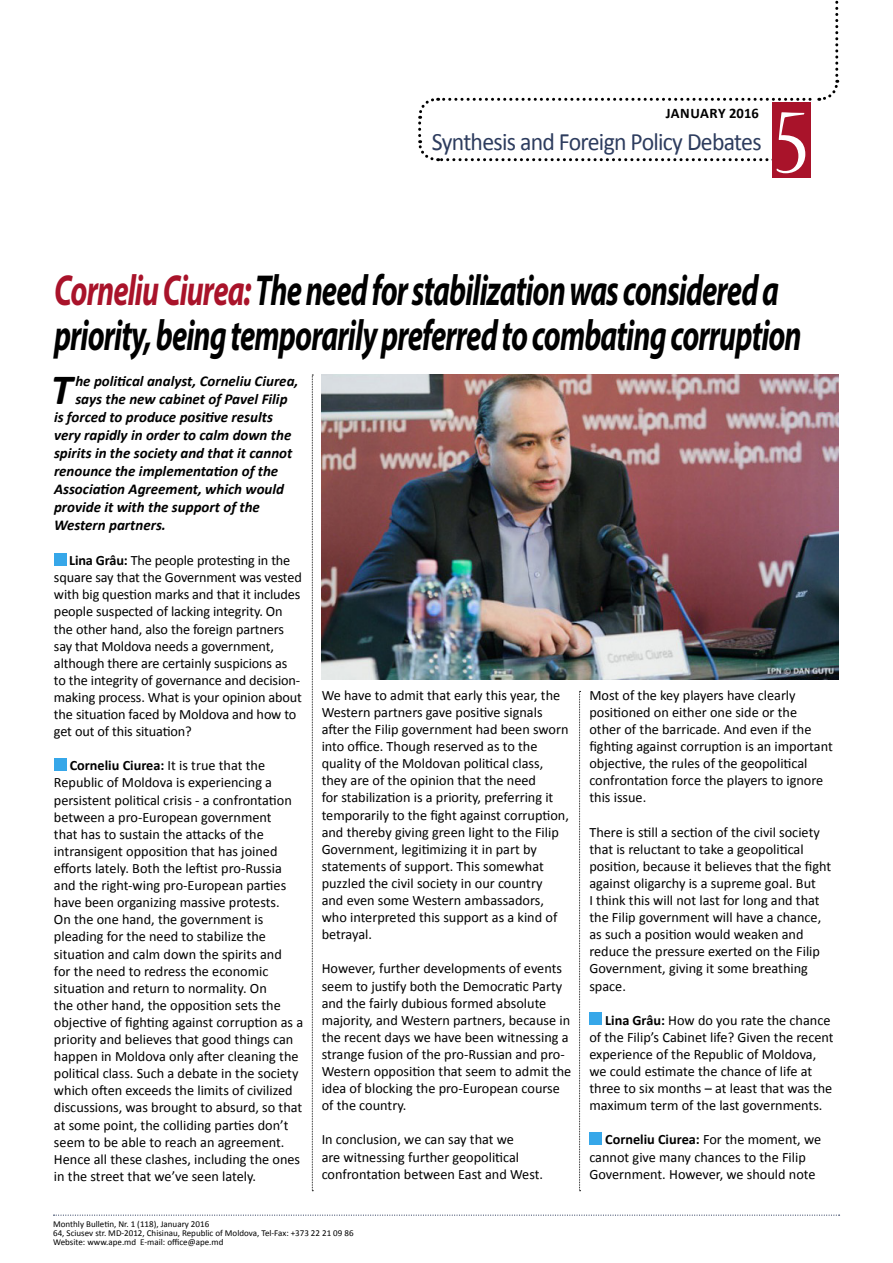
<style>
.page{position:relative;width:893px;height:1263px;background:#fff}
.page>*{position:absolute;margin:0;border:0;box-sizing:border-box;transform-origin:0 0}
.t1{font:condensed 102px "Nueva Std";color:#fff}
.t2{font:italic 700 43.5px/45px "Myriad Pro";letter-spacing:-.03em;color:#000;scale:.7 1}
.t3{font:italic 700 43.35px "Calibri";color:#000}
.t4{font:25.05px "Calibri";letter-spacing:-.03em;color:#2d3c5e;scale:.95 1}
.t5{font:italic 700 15px "Calibri";color:#000}
.t6{font:700 14.55px "Calibri";letter-spacing:.015em;color:#000}
.t7{font:14.25px/17.1px "Calibri";color:#000}
.t8{font:9px/9px "Calibri";color:#000}
.s1{color:#a9132a}
.s2{font-weight:700}
</style>
<div class="page">
<svg style="left:418px;top:0;width:422px;height:162px"></svg>
<div style="left:772px;top:102px;width:38px;height:76px;background:#a9132a"></div>
<svg style="left:54px;top:1214px;width:786px;height:2px"></svg>
<div style="left:54px;top:553px;width:12px;height:12px;background:#36a7e9"></div>
<div style="left:54px;top:758px;width:12px;height:12px;background:#36a7e9"></div>
<img style="left:322px;top:375px;width:516px;height:305px">
<div style="left:589px;top:1012px;width:13px;height:13px;background:#36a7e9"></div>
<div style="left:589px;top:1132px;width:13px;height:12px;background:#36a7e9"></div>
<svg style="left:579px;top:691px;width:2px;height:500px"></svg>
<svg style="left:312px;top:375px;width:1px;height:816px"></svg>
<p class="t6" style="left:666px;top:104px;width:95px">JANUARY 2016</p>
<h1 class="t1" style="left:775px;top:96px;width:35px">5</h1>
<h3 class="t4" style="left:432px;top:126px;width:349px">Synthesis and Foreign Policy Debates</h3>
<h2 class="t2" style="left:54px;top:266px;width:1070px"><span class="s1">Corneliu Ciurea:</span> The need for stabilization was considered a priority, being temporarily preferred to combating corruption</h2>
<h3 class="t3" style="left:51px;top:363px;width:23px">T</h3>
<p class="t5" style="left:75px;top:372px;width:225px">he political analyst, Corneliu Ciurea,</p>
<p class="t5" style="left:75px;top:390px;width:214px">says the new cabinet of Pavel Filip</p>
<p class="t5" style="left:54px;top:408px;width:220px">is forced to produce positive results</p>
<p class="t5" style="left:54px;top:426px;width:239px">very rapidly in order to calm down the</p>
<p class="t5" style="left:54px;top:444px;width:240px">spirits in the society and that it cannot</p>
<p class="t5" style="left:54px;top:462px;width:226px">renounce the implementation of the</p>
<p class="t5" style="left:54px;top:480px;width:232px">Association Agreement, which would</p>
<p class="t5" style="left:54px;top:498px;width:207px">provide it with the support of the</p>
<p class="t5" style="left:54px;top:516px;width:113px">Western partners.</p>
<p class="t7" style="left:54px;top:551px;width:249px;text-indent:15px"><span class="s2">Lina Grâu:</span> The people protesting in the square say that the Government was vested with big question marks and that it includes people suspected of lacking integrity. On the other hand, also the foreign partners say that Moldova needs a government, although there are certainly suspicions as to the integrity of governance and decision&shy;making process. What is your opinion about the situation faced by Moldova and how to get out of this situation?</p>
<p class="t7" style="left:54px;top:756px;width:251px;text-indent:16px"><span class="s2">Corneliu Ciurea:</span> It is true that the Republic of Moldova is experiencing a persistent political crisis - a confrontation between a pro-European government<br>that has to sustain the attacks of the intransigent opposition that has joined efforts lately. Both the leftist pro-Russia and the right-wing pro-European parties have been organizing massive protests.<br>On the one hand, the government is pleading for the need to stabilize the situation and calm down the spirits and<br>for the need to redress the economic situation and return to normality. On<br>the other hand, the opposition sets the objective of fighting against corruption as a priority and believes that good things can happen in Moldova only after cleaning the political class. Such a debate in the society which often exceeds the limits of civilized discussions, was brought to absurd, so that at some point, the colliding parties don’t seem to be able to reach an agreement.<br>Hence all these clashes, including the ones in the street that we’ve seen lately.</p>
<p class="t7" style="left:322px;top:686px;width:249px">We have to admit that early this year, the Western partners gave positive signals after the Filip government had been sworn into office. Though reserved as to the quality of the Moldovan political class, they are of the opinion that the need<br>for stabilization is a priority, preferring it temporarily to the fight against corruption, and thereby giving green light to the Filip Government, legitimizing it in part by statements of support. This somewhat puzzled the civil society in our country<br>and even some Western ambassadors, who interpreted this support as a kind of betrayal.</p>
<p class="t7" style="left:322px;top:959px;width:251px">However, further developments of events seem to justify both the Democratic Party and the fairly dubious formed absolute majority, and Western partners, because in the recent days we have been witnessing a strange fusion of the pro-Russian and pro-Western opposition that seem to admit the idea of blocking the pro-European course of the country.</p>
<p class="t7" style="left:322px;top:1130px;width:223px">In conclusion, we can say that we<br>are witnessing further geopolitical confrontation between East and West.</p>
<p class="t8" style="left:53px;top:1219px;width:302px">Monthly Bulletin, Nr. 1 (118), January 2016<br>64, Sciusev str. MD-2012, Chisinau, Republic of Moldova, Tel-Fax: +373 22 21 09 86<br>Website: www.ape.md E-mail: office@ape.md</p>
<p class="t7" style="left:589px;top:686px;width:245px">Most of the key players have clearly positioned on either one side or the<br>other of the barricade. And even if the fighting against corruption is an important objective, the rules of the geopolitical confrontation force the players to ignore this issue.</p>
<p class="t7" style="left:589px;top:823px;width:243px">There is still a section of the civil society that is reluctant to take a geopolitical position, because it believes that the fight against oligarchy is a supreme goal. But<br>I think this will not last for long and that the Filip government will have a chance, as such a position would weaken and reduce the pressure exerted on the Filip Government, giving it some breathing space.</p>
<p class="t7" style="left:589px;top:1011px;width:246px;text-indent:16px"><span class="s2">Lina Grâu:</span> How do you rate the chance of the Filip’s Cabinet life? Given the recent experience of the Republic of Moldova, we could estimate the chance of life at three to six months – at least that was the maximum term of the last governments.</p>
<p class="t7" style="left:589px;top:1130px;width:233px;text-indent:16px"><span class="s2">Corneliu Ciurea:</span> For the moment, we cannot give many chances to the Filip<br>Government. However, we should note</p>
</div>
